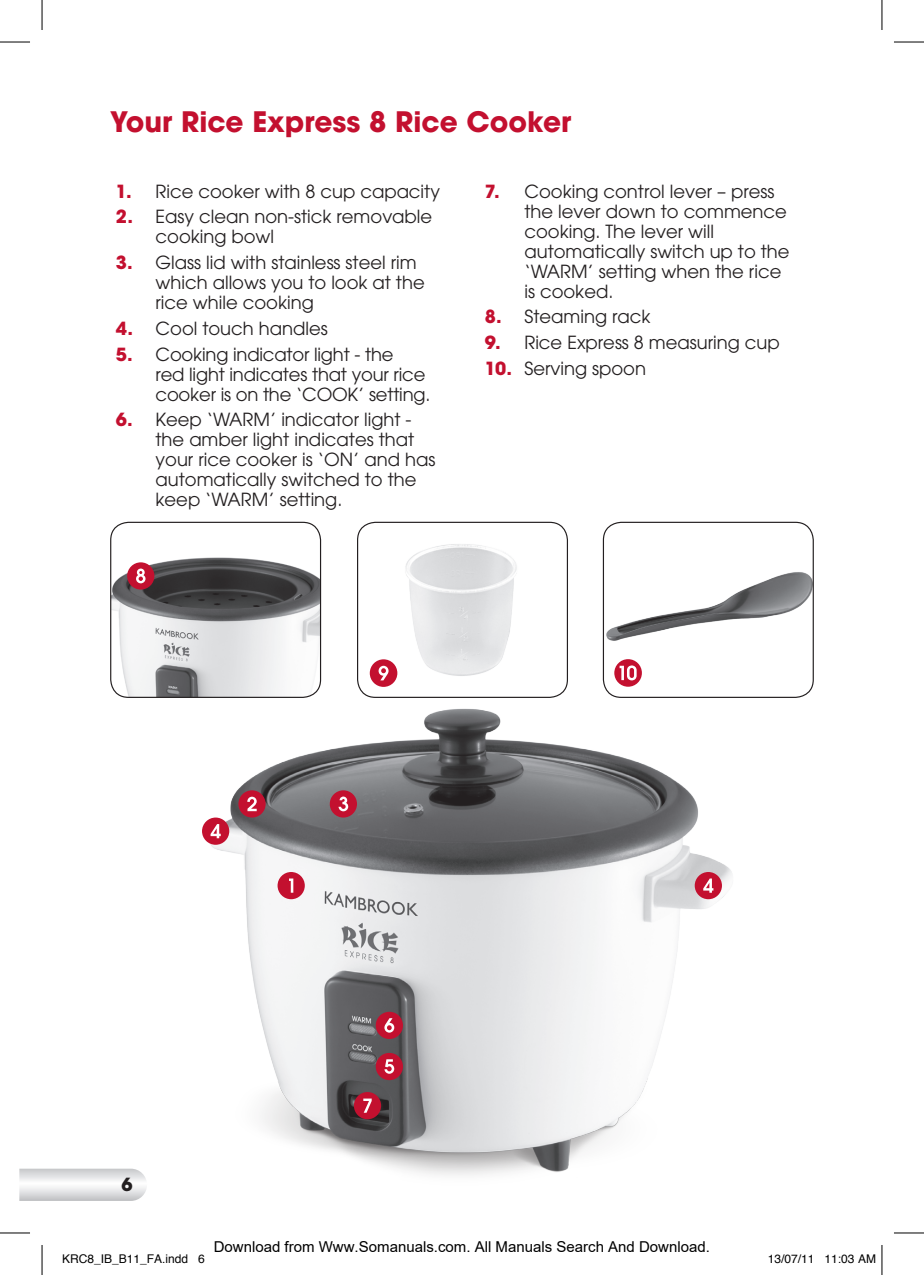
<style>
.page{position:relative;width:924px;height:1275px;background:#fff}
.page>*{position:absolute;margin:0;border:0;box-sizing:border-box;transform-origin:0 0}
.t1{font:700 28px "Avant Garde";color:#c3102f}
.t2{font:18px/20px "Avant Garde";color:#231f20}
.t3{font:700 18px "Avant Garde";color:#231f20}
.t4{font:15px "Arial";color:#000}
.t5{font:12px "Helvetica";color:#000}
.s1{font-weight:700;color:#c3102f}
</style>
<div class="page">
<svg style="left:19px;top:1168px;width:127px;height:32px"></svg>
<img style="left:206px;top:708px;width:526px;height:467px">
<img style="left:606px;top:572px;width:205px;height:69px">
<div style="left:602px;top:522px;width:211px;height:176px;border:1px solid #231f20;border-radius:18px"></div>
<img style="left:405px;top:544px;width:112px;height:132px">
<div style="left:357px;top:522px;width:210px;height:176px;border:1px solid #231f20;border-radius:18px"></div>
<img style="left:111px;top:557px;width:209px;height:140px">
<div style="left:110px;top:522px;width:211px;height:176px;border:1px solid #231f20;border-radius:18px"></div>
<div style="left:277px;top:872px;width:27px;height:27px;background:#c3102f;border-radius:50%"></div>
<svg style="left:289px;top:878px;width:4px;height:14px"></svg>
<div style="left:375px;top:1053px;width:28px;height:27px;background:#c3102f;border-radius:50%"></div>
<svg style="left:384px;top:1059px;width:10px;height:14px"></svg>
<div style="left:375px;top:1011px;width:28px;height:28px;background:#c3102f;border-radius:50%"></div>
<svg style="left:384px;top:1018px;width:10px;height:14px"></svg>
<div style="left:238px;top:790px;width:27px;height:27px;background:#c3102f;border-radius:50%"></div>
<svg style="left:247px;top:796px;width:9px;height:15px"></svg>
<div style="left:329px;top:790px;width:28px;height:27px;background:#c3102f;border-radius:50%"></div>
<svg style="left:338px;top:796px;width:10px;height:15px"></svg>
<div style="left:202px;top:817px;width:27px;height:27px;background:#c3102f;border-radius:50%"></div>
<svg style="left:210px;top:824px;width:11px;height:14px"></svg>
<div style="left:694px;top:872px;width:27px;height:27px;background:#c3102f;border-radius:50%"></div>
<svg style="left:703px;top:878px;width:10px;height:14px"></svg>
<div style="left:354px;top:1092px;width:27px;height:27px;background:#c3102f;border-radius:50%"></div>
<svg style="left:363px;top:1098px;width:8px;height:14px"></svg>
<div style="left:127px;top:562px;width:27px;height:27px;background:#c3102f;border-radius:50%"></div>
<svg style="left:136px;top:568px;width:9px;height:15px"></svg>
<div style="left:369px;top:659px;width:28px;height:28px;background:#c3102f;border-radius:50%"></div>
<svg style="left:378px;top:666px;width:10px;height:14px"></svg>
<div style="left:614px;top:659px;width:27px;height:27px;background:#c3102f;border-radius:50%"></div>
<svg style="left:619px;top:665px;width:17px;height:15px"></svg>
<hr style="left:0;top:42px;width:30px;height:1px;background:#000">
<hr style="left:893px;top:42px;width:30px;height:1px;background:#000">
<hr style="left:0;top:1232px;width:30px;height:1px;background:#000">
<hr style="left:893px;top:1232px;width:30px;height:1px;background:#000">
<hr style="left:42px;top:0;width:1px;height:30px;background:#000">
<hr style="left:42px;top:1245px;width:1px;height:30px;background:#000">
<hr style="left:881px;top:0;width:1px;height:30px;background:#000">
<hr style="left:881px;top:1245px;width:1px;height:30px;background:#000">
<h1 class="t1" style="left:110px;top:104px;width:462px">Your Rice Express 8 Rice Cooker</h1>
<p class="t2" style="left:116px;top:181px;width:325px"><span class="s1">1.</span> Rice cooker with 8 cup capacity</p>
<p class="t2" style="left:155px;top:207px;width:278px;text-indent:-40px"><span class="s1">2.</span> Easy clean non-stick removable cooking bowl</p>
<p class="t2" style="left:155px;top:252px;width:270px;text-indent:-40px"><span class="s1">3.</span> Glass lid with stainless steel rim which allows you to look at the rice while cooking</p>
<p class="t2" style="left:116px;top:318px;width:213px"><span class="s1">4.</span> Cool touch handles</p>
<p class="t2" style="left:155px;top:344px;width:276px;text-indent:-40px"><span class="s1">5.</span> Cooking indicator light - the<br>red light indicates that your rice cooker is on the ‘COOK’ setting.</p>
<p class="t2" style="left:155px;top:409px;width:281px;text-indent:-40px"><span class="s1">6.</span> Keep ‘WARM’ indicator light - the amber light indicates that your rice cooker is ‘ON’ and has automatically switched to the keep ‘WARM’ setting.</p>
<p class="t2" style="left:524px;top:181px;width:266px;text-indent:-40px"><span class="s1">7.</span> Cooking control lever – press the lever down to commence cooking. The lever will automatically switch up to the ‘WARM’ setting when the rice is cooked.</p>
<p class="t2" style="left:484px;top:307px;width:167px"><span class="s1">8.</span> Steaming rack</p>
<p class="t2" style="left:484px;top:332px;width:296px"><span class="s1">9.</span> Rice Express 8 measuring cup</p>
<p class="t2" style="left:484px;top:358px;width:163px"><span class="s1">10.</span> Serving spoon</p>
<p class="t3" style="left:121px;top:1173px;width:13px">6</p>
<p class="t4" style="left:214px;top:1238px;width:497px">Download from Www.Somanuals.com. All Manuals Search And Download.</p>
<p class="t5" style="left:62px;top:1249px;width:144px">KRC8_IB_B11_FA.indd 6</p>
<p class="t5" style="left:767px;top:1249px;width:110px">13/07/11 11:03 AM</p>
</div>
